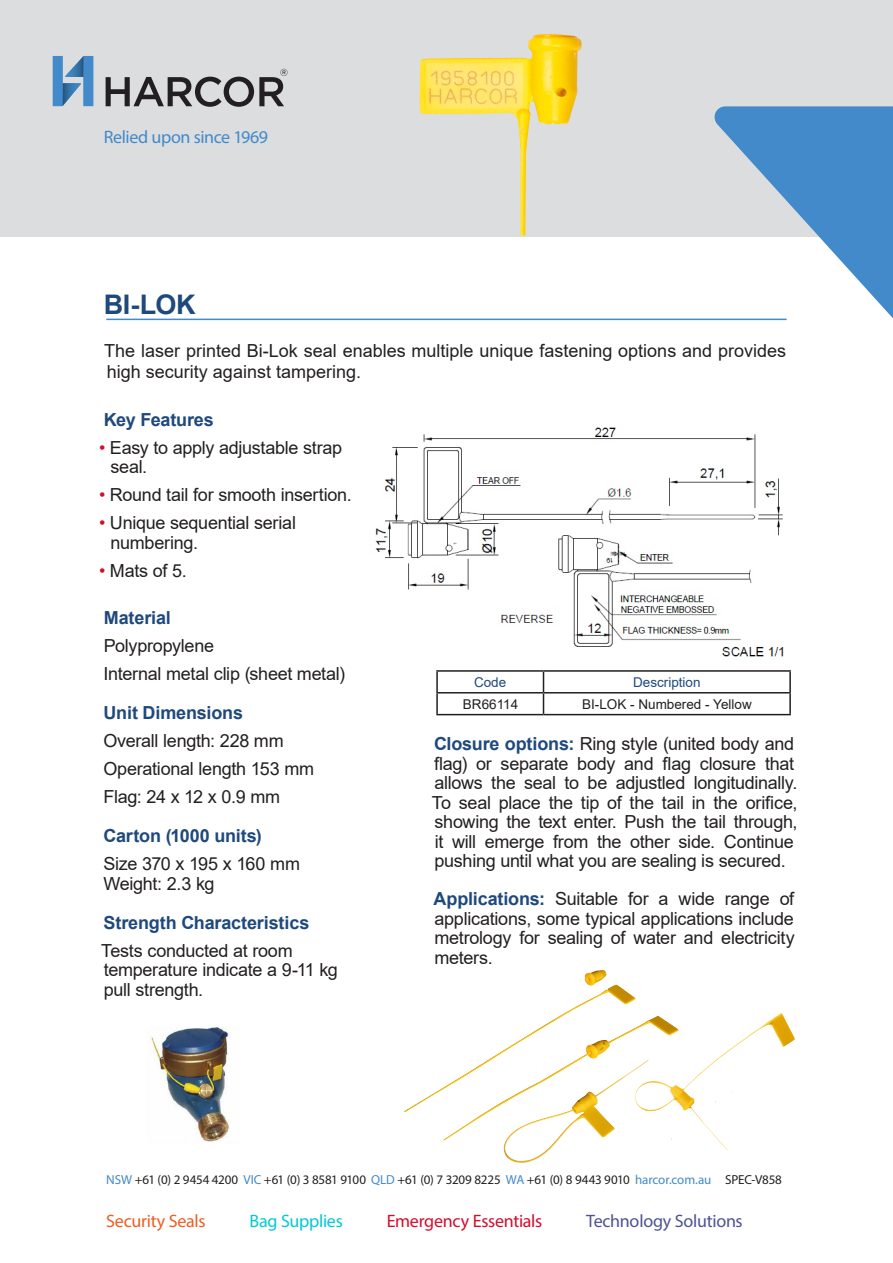
<style>
.page{position:relative;width:893px;height:1263px;background:#fff}
.page>*{position:absolute;margin:0;border:0;box-sizing:border-box;transform-origin:0 0}
.t1{font:700 27px "Arial";color:#1f497d}
.t2{font:18px/19.5px "Arial";letter-spacing:-.015em;color:#231f20}
.t3{font:700 18px/39px "Arial";letter-spacing:-.01em;color:#1f497d}
.t4{font:18px "Myriad Pro";letter-spacing:-.015em;color:#d30d2b}
.t5{font:18px "Myriad Pro";letter-spacing:-.015em;color:#4e5294}
.t6{font:18px "Myriad Pro";letter-spacing:-.02em;color:#428ac9}
.t7{font:18px "Myriad Pro";letter-spacing:-.015em;color:#ee5d22}
.t8{font:18px "Myriad Pro";letter-spacing:-.015em;color:#00cad4}
.t9{font:13.5px "Arial";color:#231f20}
.t10{font:13.5px "Arial";color:#1f497d}
.t11{font:13.05px "Myriad Pro";letter-spacing:-.015em;color:#231f20}
.s1{color:#d30d2b}
.s2{font-weight:700;color:#1f497d}
.s3{font-weight:400;color:#231f20}
.s4{color:#428ac9}
</style>
<div class="page">
<div style="left:0;top:0;width:893px;height:237px;background:#dcdddf"></div>
<hr style="left:106px;top:319px;width:681px;height:1px;background:#428ac9">
<svg style="left:53px;top:56px;width:40px;height:50px"></svg>
<img style="left:65px;top:56px;width:18px;height:21px">
<svg style="left:106px;top:69px;width:181px;height:38px"></svg>
<svg style="left:714px;top:106px;width:179px;height:215px;fill:#428ac9"></svg>
<hr style="left:436px;top:670px;width:107px;height:2px;background:#231f20">
<hr style="left:436px;top:672px;width:2px;height:20px;background:#231f20">
<hr style="left:543px;top:670px;width:248px;height:2px;background:#231f20">
<hr style="left:789px;top:672px;width:2px;height:20px;background:#231f20">
<hr style="left:436px;top:692px;width:107px;height:1px;background:#231f20">
<hr style="left:436px;top:693px;width:2px;height:21px;background:#231f20">
<hr style="left:543px;top:692px;width:248px;height:1px;background:#231f20">
<svg style="left:543px;top:672px;width:1px;height:42px"></svg>
<hr style="left:789px;top:693px;width:2px;height:21px;background:#231f20">
<hr style="left:436px;top:714px;width:107px;height:1px;background:#231f20">
<hr style="left:543px;top:714px;width:248px;height:1px;background:#231f20">
<img style="left:375px;top:427px;width:409px;height:230px">
<img style="left:404px;top:970px;width:232px;height:171px">
<img style="left:503px;top:1060px;width:130px;height:103px">
<img style="left:633px;top:1012px;width:162px;height:139px">
<img style="left:148px;top:1027px;width:83px;height:115px">
<img style="left:419px;top:34px;width:163px;height:201px">
<p class="t6" style="left:104px;top:126px;width:166px">Relied upon since 1969</p>
<p class="t1" style="left:104px;top:285px;width:94px">BI-LOK</p>
<p class="t2" style="left:104px;top:339px;width:683px;line-height:21.6px">The laser printed Bi-Lok seal enables multiple unique fastening options and provides high security against tampering.</p>
<p class="t3" style="left:104px;top:400px;width:111px">Key Features</p>
<p class="t2" style="left:111px;top:437px;width:233px;text-indent:-12px"><span class="s1">•</span> Easy to apply adjustable strap seal.</p>
<p class="t2" style="left:99px;top:485px;width:254px"><span class="s1">•</span> Round tail for smooth insertion.</p>
<p class="t2" style="left:111px;top:513px;width:187px;text-indent:-12px"><span class="s1">•</span> Unique sequential serial numbering.</p>
<p class="t2" style="left:99px;top:560px;width:89px"><span class="s1">•</span> Mats of 5.</p>
<p class="t3" style="left:104px;top:598px;width:69px">Material</p>
<p class="t2" style="left:104px;top:636px;width:112px">Polypropylene</p>
<p class="t2" style="left:104px;top:654px;width:243px;line-height:39px">Internal metal clip (sheet metal)<br><span class="s2">Unit Dimensions</span></p>
<p class="t2" style="left:103px;top:731px;width:182px">Overall length: 228 mm</p>
<p class="t2" style="left:103px;top:759px;width:212px">Operational length 153 mm</p>
<p class="t3" style="left:103px;top:778px;width:178px"><span class="s3">Flag: 24 x 12 x 0.9 mm<br></span>Carton (1000 units)</p>
<p class="t2" style="left:103px;top:854px;width:198px">Size 370 x 195 x 160 mm<br>Weight: 2.3 kg</p>
<p class="t3" style="left:104px;top:903px;width:207px">Strength Characteristics</p>
<p class="t2" style="left:101px;top:940px;width:238px">Tests conducted at room temperature indicate a 9-11 kg pull strength.</p>
<p class="t10" style="left:474px;top:673px;width:34px">Code</p>
<p class="t10" style="left:633px;top:673px;width:69px">Description</p>
<p class="t9" style="left:463px;top:694px;width:57px">BR66114</p>
<p class="t9" style="left:582px;top:694px;width:171px">BI-LOK - Numbered - Yellow</p>
<p class="t2" style="left:432px;top:734px;width:367px"><span class="s2">Closure options:</span> Ring style (united body and flag) or separate body and flag closure that allows the seal to be adjustled longitudinally.<br>To seal place the tip of the tail in the orifice, showing the text enter. Push the tail through, it will emerge from the other side. Continue pushing until what you are sealing is secured.</p>
<p class="t2" style="left:434px;top:889px;width:363px;text-align:justify"><span class="s2">Applications:</span> Suitable for a wide range of applications, some typical applications include metrology for sealing of water and electricity meters.</p>
<p class="t11" style="left:106px;top:1171px;width:607px"><span class="s4">NSW</span> +61 (0) 2 9454 4200 <span class="s4">VIC</span> +61 (0) 3 8581 9100 <span class="s4">QLD</span> +61 (0) 7 3209 8225 <span class="s4">WA</span> +61 (0) 8 9443 9010 <span class="s4">harcor.com.au</span></p>
<p class="t11" style="left:725px;top:1171px;width:58px">SPEC-V858</p>
<p class="t7" style="left:106px;top:1210px;width:101px">Security Seals</p>
<p class="t8" style="left:249px;top:1210px;width:95px">Bag Supplies</p>
<p class="t4" style="left:387px;top:1210px;width:157px">Emergency Essentials</p>
<p class="t5" style="left:586px;top:1210px;width:158px">Technology Solutions</p>
</div>
